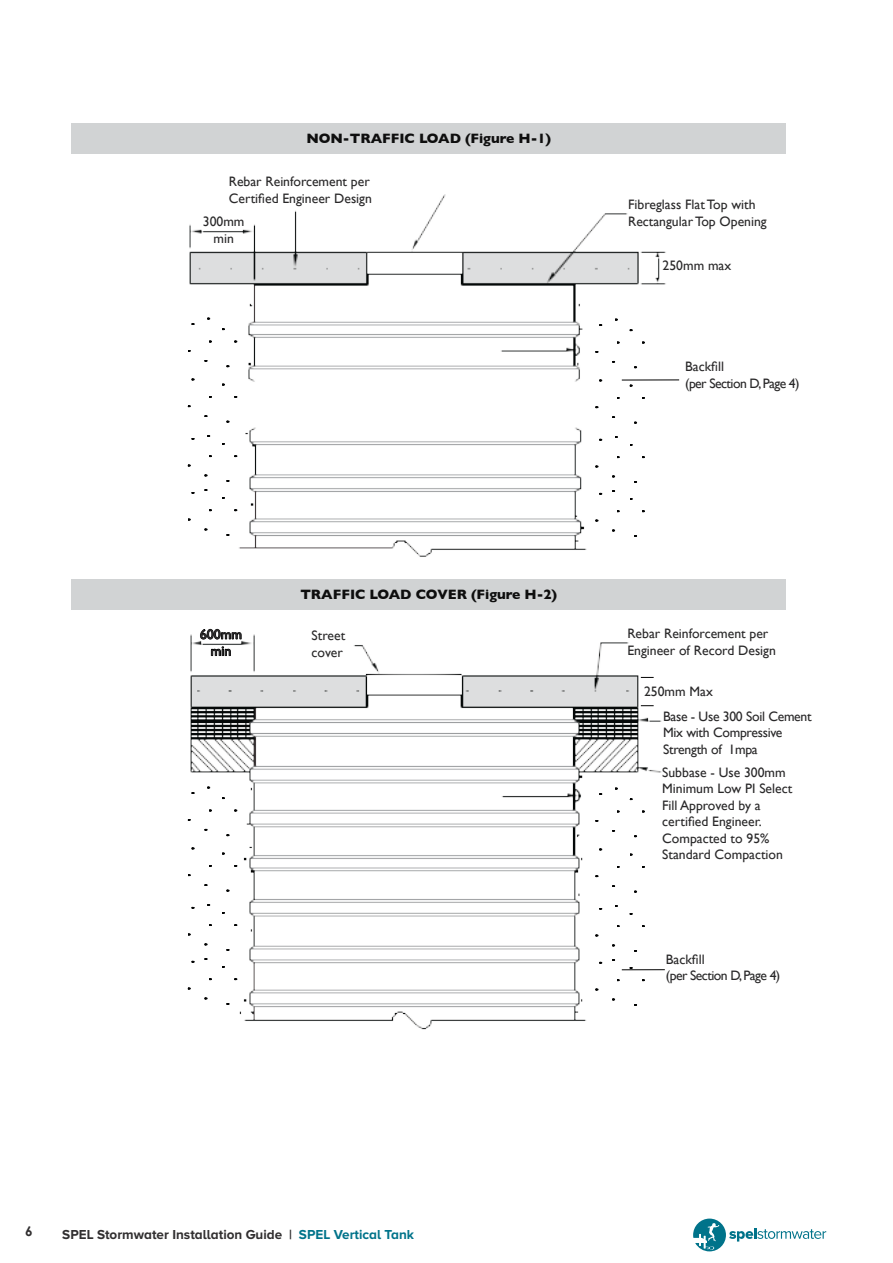
<style>
.page{position:relative;width:893px;height:1263px;background:#fff}
.page>*{position:absolute;margin:0;border:0;box-sizing:border-box;transform-origin:0 0}
.t1{font:700 13.8px "Gill Sans";color:#0e0e0e}
.t2{font:13.8px/16.6px "Gill Sans";color:#292829;text-align:center}
.t3{font:13.65px/16.5px "Gill Sans";color:#292829}
.t4{font:13.65px/24.2px "Gill Sans";letter-spacing:-.02em;color:#292829}
.t5{font:13.65px/16.5px "Gill Sans";letter-spacing:-.04em;color:#292829}
.t6{font:700 13.5px "Proxima Nova A";color:#312f30}
.t7{font:700 13.5px "Century Gothic";color:#312f30}
.s1{color:#00738a}
</style>
<div class="page">
<svg style="left:693px;top:1218px;width:133px;height:33px"></svg>
<img style="left:189px;top:634px;width:476px;height:396px">
<img style="left:189px;top:194px;width:480px;height:192px">
<img style="left:237px;top:427px;width:350px;height:130px">
<div style="left:71px;top:123px;width:714px;height:30px;background:#d1d3d4"></div>
<div style="left:71px;top:579px;width:714px;height:30px;background:#d1d3d4"></div>
<hr style="left:622px;top:380px;width:57px;height:1px;background:#000">
<hr style="left:622px;top:969px;width:43px;height:1px;background:#000">
<svg style="left:200px;top:629px;width:41px;height:10px"></svg>
<svg style="left:211px;top:646px;width:20px;height:10px"></svg>
<svg style="left:641px;top:677px;width:13px;height:1px"></svg>
<svg style="left:641px;top:705px;width:13px;height:1px"></svg>
<p class="t1" style="left:306px;top:131px;width:246px">NON-TRAFFIC LOAD (Figure H-1)</p>
<p class="t3" style="left:229px;top:173px;width:145px">Rebar Reinforcement per<br>Certified Engineer Design</p>
<p class="t3" style="left:203px;top:214px;width:43px;text-align:center">300mm min</p>
<p class="t3" style="left:628px;top:197px;width:140px">Fibreglass Flat Top with<br>Rectangular Top Opening</p>
<p class="t3" style="left:663px;top:258px;width:70px">250mm max</p>
<p class="t5" style="left:685px;top:359px;width:116px">Backfill<br>(per Section D, Page 4)</p>
<p class="t1" style="left:300px;top:586px;width:258px">TRAFFIC LOAD COVER (Figure H-2)</p>
<p class="t2" style="left:200px;top:626px;width:44px">600mm min</p>
<p class="t3" style="left:312px;top:628px;width:35px">Street cover</p>
<p class="t3" style="left:627px;top:625px;width:150px">Rebar Reinforcement per<br>Engineer of Record Design</p>
<p class="t4" style="left:663px;top:680px;width:150px;text-indent:-19px">250mm Max<br>Base - Use 300 Soil Cement</p>
<p class="t4" style="left:663px;top:724px;width:121px;line-height:16.5px">Mix with Compressive<br>Strength of 1mpa</p>
<p class="t3" style="left:662px;top:764px;width:132px">Subbase - Use 300mm<br>Minimum Low PI Select<br>Fill Approved by a certified Engineer.<br>Compacted to 95%<br>Standard Compaction</p>
<p class="t7" style="left:25px;top:1220px;width:9px">6</p>
<p class="t6" style="left:62px;top:1227px;width:353px">SPEL Stormwater Installation Guide | <span class="s1">SPEL Vertical Tank</span></p>
<p class="t5" style="left:666px;top:951px;width:116px">Backfill<br>(per Section D, Page 4)</p>
</div>
